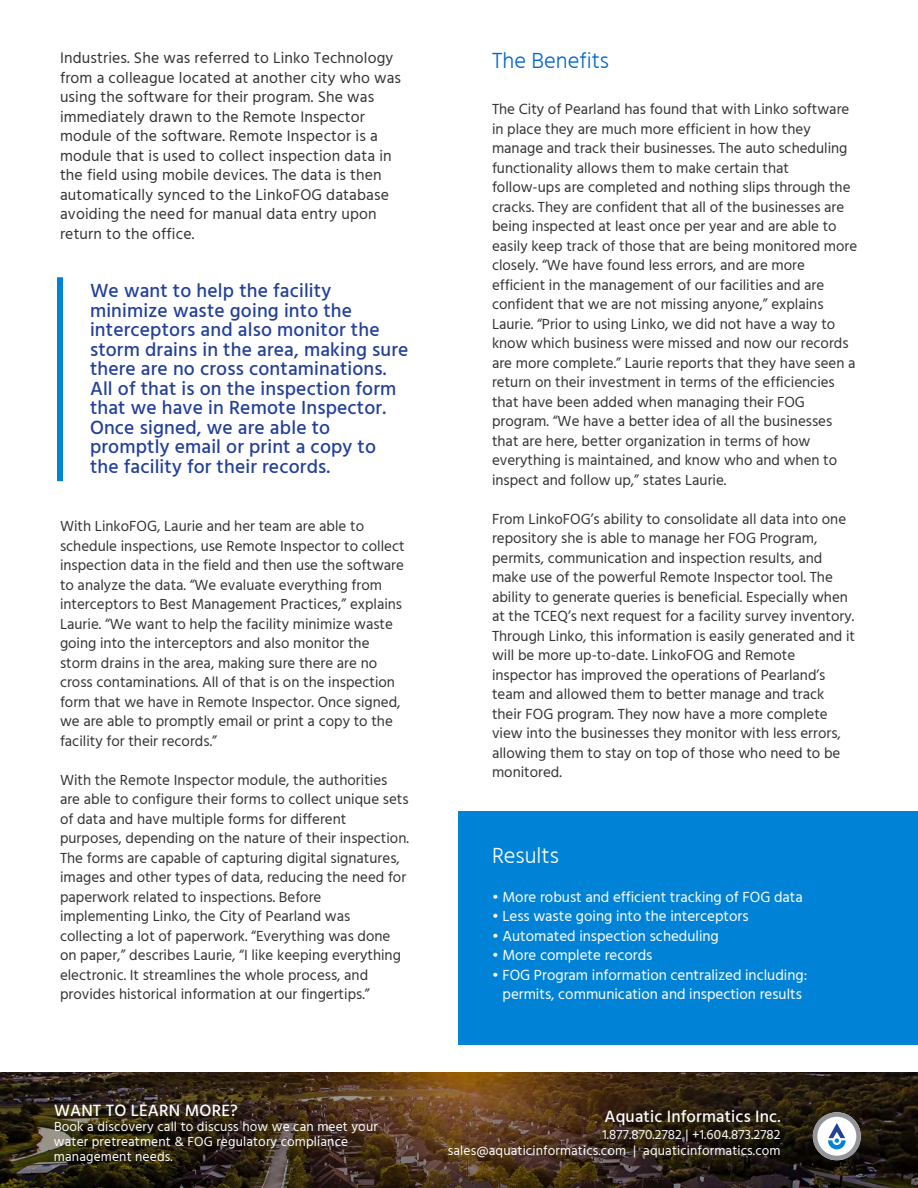
<style>
.page{position:relative;width:918px;height:1188px;background:#fff}
.page>*{position:absolute;margin:0;border:0;box-sizing:border-box;transform-origin:0 0}
.t1{font:300 22.5px "Hind";color:#06c}
.t2{font:300 22.5px "Hind";color:#fff}
.t3{font:500 19.5px/19.5px "Hind";letter-spacing:.01em;color:#23409a}
.t4{font:500 16.8px "Hind";letter-spacing:.01em;color:#fff}
.t5{font:15.75px/19.5px "Hind";letter-spacing:.01em;color:#333}
.t6{font:15px/19.5px "Hind";color:#333}
.t7{font:15px/19.5px "Hind";color:#fff;text-align:center}
.t8{font:13.5px/15px "Hind";letter-spacing:.01em;color:#fff}
</style>
<div class="page">
<div style="left:459px;top:812px;width:459px;height:233px;background:#0083d7"></div>
<img style="left:0;top:1072px;width:918px;height:116px">
<svg style="left:813px;top:1112px;width:48px;height:48px"></svg>
<div style="left:57px;top:277px;width:6px;height:204px;background:#0083d7"></div>
<p class="t5" style="left:60px;top:49px;width:343px">Industries. She was referred to Linko Technology from a colleague located at another city who was using the software for their program. She was immediately drawn to the Remote Inspector module of the software. Remote Inspector is a module that is used to collect inspection data in the field using mobile devices. The data is then automatically synced to the LinkoFOG database avoiding the need for manual data entry upon return to the office.</p>
<p class="t3" style="left:90px;top:282px;width:320px">We want to help the facility minimize waste going into the interceptors and also monitor the storm drains in the area, making sure there are no cross contaminations.<br>All of that is on the inspection form that we have in Remote Inspector.<br>Once signed, we are able to promptly email or print a copy to the facility for their records.</p>
<p class="t6" style="left:60px;top:517px;width:346px">With LinkoFOG, Laurie and her team are able to schedule inspections, use Remote Inspector to collect inspection data in the field and then use the software to analyze the data. “We evaluate everything from interceptors to Best Management Practices,” explains Laurie. “We want to help the facility minimize waste going into the interceptors and also monitor the storm drains in the area, making sure there are no cross contaminations. All of that is on the inspection form that we have in Remote Inspector. Once signed, we are able to promptly email or print a copy to the facility for their records.”</p>
<p class="t6" style="left:60px;top:771px;width:350px">With the Remote Inspector module, the authorities are able to configure their forms to collect unique sets of data and have multiple forms for different purposes, depending on the nature of their inspection.<br>The forms are capable of capturing digital signatures, images and other types of data, reducing the need for paperwork related to inspections. Before implementing Linko, the City of Pearland was collecting a lot of paperwork. “Everything was done on paper,” describes Laurie, “I like keeping everything electronic. It streamlines the whole process, and provides historical information at our fingertips.”</p>
<h1 class="t1" style="left:492px;top:46px;width:118px">The Benefits</h1>
<p class="t6" style="left:492px;top:101px;width:367px">The City of Pearland has found that with Linko software in place they are much more efficient in how they manage and track their businesses. The auto scheduling functionality allows them to make certain that follow-ups are completed and nothing slips through the cracks. They are confident that all of the businesses are being inspected at least once per year and are able to easily keep track of those that are being monitored more closely. “We have found less errors, and are more efficient in the management of our facilities and are confident that we are not missing anyone,” explains Laurie. “Prior to using Linko, we did not have a way to know which business were missed and now our records are more complete.” Laurie reports that they have seen a return on their investment in terms of the efficiencies that have been added when managing their FOG program. “We have a better idea of all the businesses that are here, better organization in terms of how everything is maintained, and know who and when to inspect and follow up,” states Laurie.</p>
<p class="t6" style="left:492px;top:510px;width:365px">From LinkoFOG’s ability to consolidate all data into one repository she is able to manage her FOG Program, permits, communication and inspection results, and make use of the powerful Remote Inspector tool. The ability to generate queries is beneficial. Especially when at the TCEQ’s next request for a facility survey inventory.<br>Through Linko, this information is easily generated and it will be more up-to-date. LinkoFOG and Remote inspector has improved the operations of Pearland’s team and allowed them to better manage and track their FOG program. They now have a more complete view into the businesses they monitor with less errors, allowing them to stay on top of those who need to be monitored.</p>
<h1 class="t2" style="left:492px;top:841px;width:68px">Results</h1>
<p class="t7" style="left:492px;top:888px;width:312px">• More robust and efficient tracking of FOG data</p>
<p class="t7" style="left:492px;top:908px;width:258px">• Less waste going into the interceptors</p>
<p class="t7" style="left:492px;top:927px;width:228px">• Automated inspection scheduling</p>
<p class="t7" style="left:492px;top:947px;width:162px">• More complete records</p>
<p class="t7" style="left:492px;top:966px;width:317px">• FOG Program information centralized including: permits, communication and inspection results</p>
<p class="t4" style="left:54px;top:1099px;width:185px">WANT TO LEARN MORE?</p>
<p class="t8" style="left:54px;top:1120px;width:325px">Book a discovery call to discuss how we can meet your water pretreatment &amp; FOG regulatory compliance management needs.</p>
<p class="t4" style="left:604px;top:1105px;width:178px">Aquatic Informatics Inc.</p>
<p class="t8" style="left:448px;top:1127px;width:334px;line-height:16.8px;text-align:right">1.877.870.2782 | +1.604.873.2782 sales@aquaticinformatics.com | aquaticinformatics.com</p>
</div>
